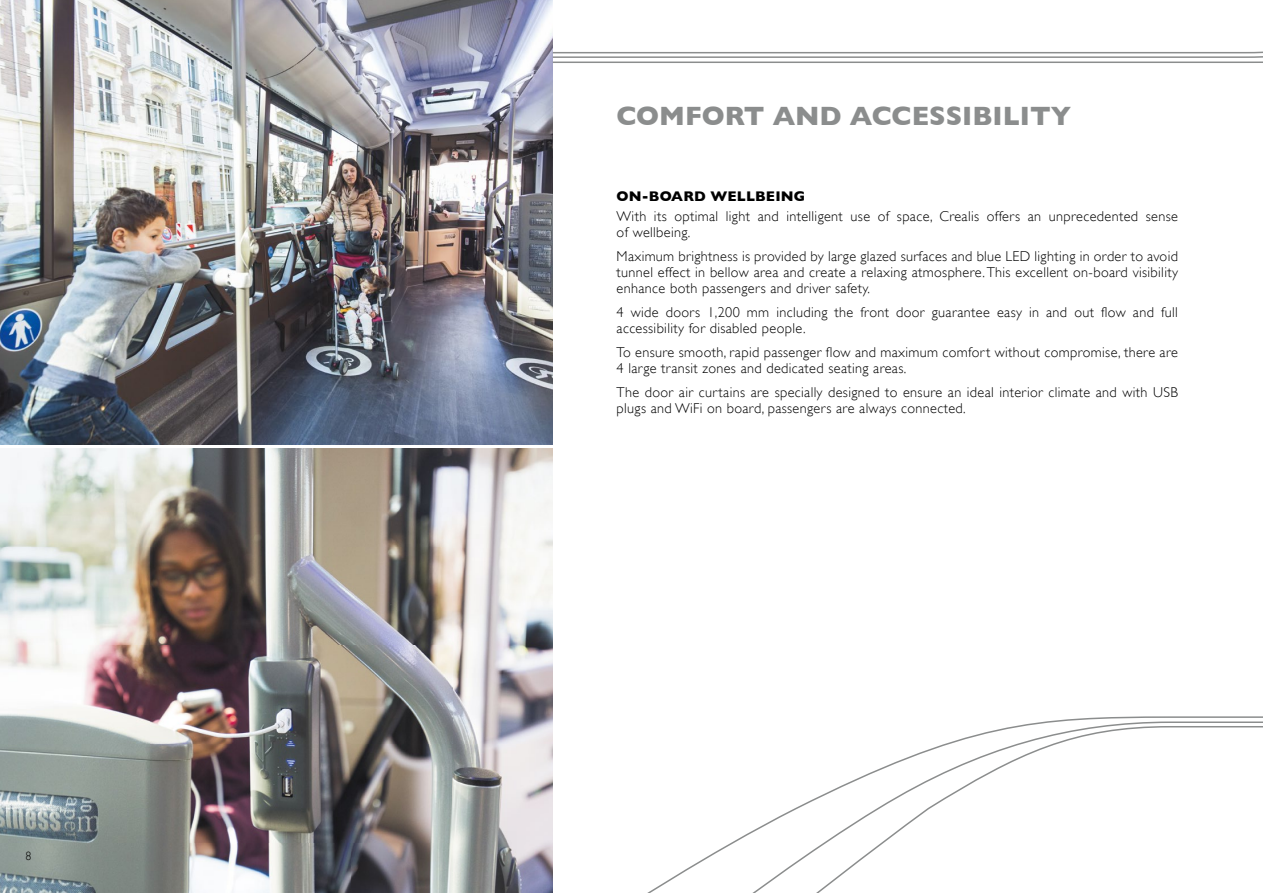
<style>
.page{position:relative;width:1263px;height:893px;background:#fff}
.page>*{position:absolute;margin:0;border:0;box-sizing:border-box;transform-origin:0 0}
.t1{font:700 27px "Gill Sans";color:#8b8d8d}
.t2{font:300 14.25px/15.8px "Gill Sans";letter-spacing:.025em;color:#000}
.t3{font:700 14.25px "Gill Sans";letter-spacing:.01em;color:#000}
.t4{font:300 12px "Gill Sans";color:#000}
</style>
<div class="page">
<img style="left:0;top:449px;width:553px;height:444px">
<img style="left:0;top:0;width:553px;height:444px">
<svg style="left:551px;top:0;width:711px;height:64px"></svg>
<svg style="left:647px;top:716px;width:616px;height:177px"></svg>
<p class="t4" style="left:26px;top:849px;width:7px">8</p>
<h1 class="t1" style="left:617px;top:100px;width:456px">COMFORT AND ACCESSIBILITY</h1>
<p class="t3" style="left:617px;top:188px;width:190px">ON-BOARD WELLBEING</p>
<p class="t2" style="left:617px;top:208px;width:563px">With its optimal light and intelligent use of space, Crealis offers an unprecedented sense of wellbeing.</p>
<p class="t2" style="left:617px;top:248px;width:563px;text-align:justify">Maximum brightness is provided by large glazed surfaces and blue LED lighting in order to avoid tunnel effect in bellow area and create a relaxing atmosphere. This excellent on-board visibility enhance both passengers and driver safety.</p>
<p class="t2" style="left:617px;top:304px;width:563px">4 wide doors 1,200 mm including the front door guarantee easy in and out flow and full accessibility for disabled people.</p>
<p class="t2" style="left:617px;top:344px;width:563px">To ensure smooth, rapid passenger flow and maximum comfort without compromise, there are<br>4 large transit zones and dedicated seating areas.</p>
<p class="t2" style="left:617px;top:384px;width:563px">The door air curtains are specially designed to ensure an ideal interior climate and with USB plugs and WiFi on board, passengers are always connected.</p>
</div>
